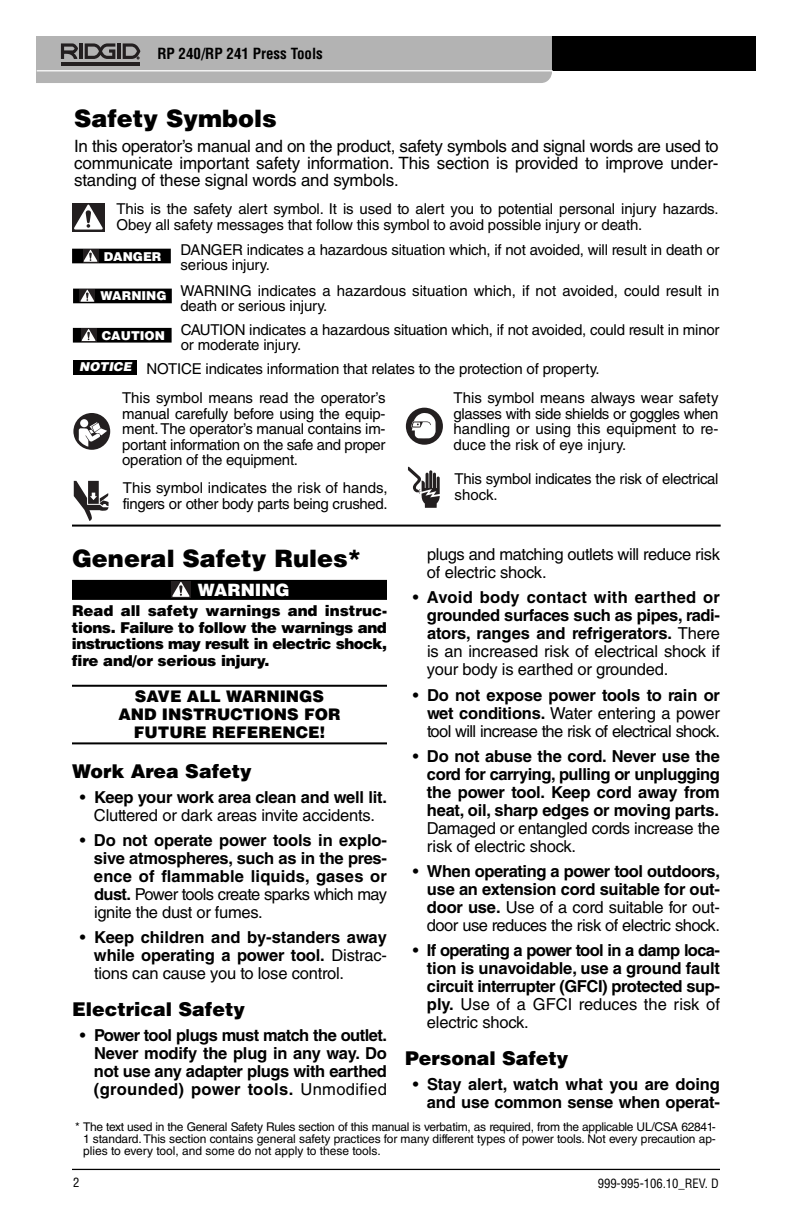
<style>
.page{position:relative;width:792px;height:1224px;background:#fff}
.page>*{position:absolute;margin:0;border:0;box-sizing:border-box;transform-origin:0 0}
.t1{font:900 24px "Helvetica LT Std";color:#000}
.t2{font:900 19px "Helvetica LT Std";color:#000}
.t3{font:17px/17px "Helvetica LT Std";letter-spacing:-.01em;color:#000;text-align:justify}
.t4{font:900 17px "Helvetica LT Std";color:#fff}
.t5{font:700 16.4px/18px "Helvetica LT Std";letter-spacing:-.015em;color:#000;text-align:justify}
.t6{font:16.4px/18px "Helvetica LT Std";letter-spacing:-.02em;color:#000}
.t7{font:900 16px/18px "Helvetica LT Std";color:#000;text-align:center}
.t8{font:15px/15.4px "Helvetica LT Std";letter-spacing:-.01em;color:#000}
.t9{font:900 15px/16.4px "Helvetica LT Std";letter-spacing:-.04em;color:#000;text-align:justify}
.t10{font:700 condensed 15px "Helvetica LT Std";color:#000}
.t11{font:condensed 12.6px "Helvetica LT Std";color:#000}
.t12{font:900 12.2px "Helvetica LT Std";color:#fff}
.t13{font:italic 900 12.2px "Helvetica LT Std";color:#fff}
.t14{font:12px/12px "Helvetica LT Std";color:#000;text-align:justify}
.s1{font-size:16.4px}
.s2{font-weight:400}
.s3{font-weight:700}
</style>
<div class="page">
<div style="left:403px;top:37px;width:353px;height:34px;background:#000"></div>
<svg style="left:74px;top:481px;width:35px;height:40px"></svg>
<hr style="left:72px;top:525px;width:649px;height:2px;background:#000">
<hr style="left:72px;top:1169px;width:648px;height:1px;background:#000">
<svg style="left:36px;top:36px;width:516px;height:47px;background:#adadad"></svg>
<hr style="left:37px;top:70px;width:516px;height:1px;background:#fff">
<div style="left:72px;top:580px;width:315px;height:20px;background:#000"></div>
<hr style="left:72px;top:685px;width:315px;height:2px;background:#000">
<hr style="left:72px;top:742px;width:315px;height:2px;background:#000">
<div style="left:171px;top:582px;width:19px;height:16px;background:#231f20"></div>
<svg style="left:172px;top:582px;width:18px;height:15px"></svg>
<svg style="left:406px;top:408px;width:37px;height:37px"></svg>
<svg style="left:408px;top:467px;width:32px;height:41px"></svg>
<svg style="left:73px;top:413px;width:37px;height:37px"></svg>
<svg style="left:104px;top:203px;width:1px;height:29px"></svg>
<div style="left:72px;top:203px;width:32px;height:29px;background:#231f20"></div>
<svg style="left:74px;top:205px;width:29px;height:25px"></svg>
<div style="left:73px;top:360px;width:64px;height:14px;background:#000"></div>
<div style="left:72px;top:249px;width:99px;height:14px;background:#000"></div>
<svg style="left:83px;top:250px;width:15px;height:12px"></svg>
<div style="left:73px;top:289px;width:99px;height:14px;background:#000"></div>
<div style="left:80px;top:290px;width:15px;height:12px;background:#231f20"></div>
<svg style="left:80px;top:290px;width:14px;height:12px"></svg>
<div style="left:73px;top:328px;width:99px;height:15px;background:#000"></div>
<div style="left:81px;top:329px;width:15px;height:12px;background:#231f20"></div>
<svg style="left:82px;top:329px;width:14px;height:12px"></svg>
<p class="t10" style="left:157px;top:48px;width:167px">RP 240/RP 241 Press Tools</p>
<h1 class="t1" style="left:74px;top:109px;width:204px">Safety Symbols</h1>
<p class="t3" style="left:74px;top:139px;width:646px">In this operator’s manual and on the product, safety symbols and signal words are used to communicate important safety information. This section is provided to improve under&shy;standing of these signal words and symbols<span class="s1">.</span></p>
<p class="t8" style="left:117px;top:203px;width:604px">This is the safety alert symbol. It is used to alert you to potential personal injury hazards.<br>Obey all safety messages that follow this symbol to avoid possible injury or death.</p>
<p class="t8" style="left:181px;top:243px;width:540px">DANGER indicates a hazardous situation which, if not avoided, will result in death or serious injury.</p>
<p class="t8" style="left:180px;top:284px;width:541px">WARNING indicates a hazardous situation which, if not avoided, could result in death or serious injury.</p>
<p class="t8" style="left:181px;top:324px;width:540px">CAUTION indicates a hazardous situation which, if not avoided, could result in minor or moderate injury.</p>
<p class="t8" style="left:122px;top:355px;width:479px;line-height:29.4px;text-indent:24px">NOTICE indicates information that relates to the protection of property.<br>This symbol means read the operator’s</p>
<p class="t8" style="left:122px;top:407px;width:265px;text-align:justify">manual carefully before using the equip&shy;ment.The operator’s manual contains im&shy;portant information on the safe and proper operation of the equipment.</p>
<p class="t12" style="left:104px;top:252px;width:59px">DANGER</p>
<p class="t12" style="left:101px;top:292px;width:68px">WARNING</p>
<p class="t12" style="left:102px;top:331px;width:65px">CAUTION</p>
<p class="t13" style="left:79px;top:362px;width:54px">NOTICE</p>
<p class="t8" style="left:454px;top:392px;width:267px;text-align:justify">This symbol means always wear safety glasses with side shields or goggles when handling or using this equipment to re&shy;duce the risk of eye injury.</p>
<p class="t8" style="left:123px;top:482px;width:266px">This symbol indicates the risk of hands, fingers or other body parts being crushed.</p>
<p class="t8" style="left:455px;top:472px;width:265px;line-height:16px">This symbol indicates the risk of electrical shock.</p>
<p class="t6" style="left:427px;top:547px;width:294px">plugs and matching outlets will reduce risk of electric shock.</p>
<p class="t5" style="left:427px;top:590px;width:295px;text-indent:-14px"><span class="s2">•</span> Avoid body contact with earthed or grounded surfaces such as pipes, radi&shy;ators, ranges and refrigerators. <span class="s2">There is an increased risk of electrical shock if your body is earthed or grounded.</span></p>
<p class="t6" style="left:427px;top:687px;width:295px;text-align:justify;text-indent:-14px">• <span class="s3">Do not expose power tools to rain or wet conditions.</span> Water entering a power tool will increase the risk of electrical shock.</p>
<p class="t5" style="left:427px;top:749px;width:295px;text-indent:-14px"><span class="s2">•</span> Do not abuse the cord. Never use the cord for carrying, pulling or unplugging the power tool. Keep cord away from heat, oil, sharp edges or moving parts.</p>
<p class="t6" style="left:427px;top:821px;width:295px">Damaged or entangled cords increase the risk of electric shock.</p>
<p class="t5" style="left:427px;top:864px;width:295px;text-indent:-14px"><span class="s2">•</span> When operating a power tool outdoors, use an extension cord suitable for out&shy;door use. <span class="s2">Use of a cord suitable for out&shy;door use reduces the risk of electric shock.</span></p>
<p class="t5" style="left:427px;top:943px;width:295px;text-indent:-14px"><span class="s2">•</span> If operating a power tool in a damp loca&shy;tion is unavoidable, use a ground fault circuit interrupter (GFCI) protected sup&shy;ply. <span class="s2">Use of a GFCI reduces the risk of electric shock.</span></p>
<p class="t2" style="left:405px;top:1051px;width:165px">Personal Safety</p>
<p class="t5" style="left:413px;top:1077px;width:309px;text-align:right"><span class="s2">•</span> Stay alert, watch what you are doing and use common sense when operat-</p>
<h1 class="t1" style="left:72px;top:550px;width:291px">General Safety Rules*</h1>
<p class="t4" style="left:198px;top:584px;width:93px">WARNING</p>
<p class="t9" style="left:72px;top:604px;width:317px">Read all safety warnings and instruc&shy;tions. Failure to follow the warnings and instructions may result in electric shock, fire and/or serious injury.</p>
<p class="t7" style="left:118px;top:689px;width:224px">SAVE ALL WARNINGS<br>AND INSTRUCTIONS FOR<br>FUTURE REFERENCE!</p>
<p class="t2" style="left:72px;top:764px;width:181px">Work Area Safety</p>
<p class="t6" style="left:80px;top:790px;width:309px;text-align:center">• <span class="s3">Keep your work area clean and well lit.<br></span>Cluttered or dark areas invite accidents.</p>
<p class="t5" style="left:94px;top:833px;width:295px;text-indent:-14px"><span class="s2">•</span> Do not operate power tools in explo&shy;sive atmospheres, such as in the pres&shy;ence of flammable liquids, gases or dust. <span class="s2">Power tools create sparks which may ignite the dust or fumes.</span></p>
<p class="t5" style="left:94px;top:930px;width:295px;text-indent:-14px"><span class="s2">•</span> Keep children and by-standers away while operating a power tool. <span class="s2">Distrac&shy;tions can cause you to lose control.</span></p>
<p class="t2" style="left:72px;top:1002px;width:175px">Electrical Safety</p>
<p class="t5" style="left:94px;top:1028px;width:295px;text-indent:-14px"><span class="s2">•</span> Power tool plugs must match the outlet.<br>Never modify the plug in any way. Do not use any adapter plugs with earthed (grounded) power tools. <span class="s2">Unmodified</span></p>
<p class="t14" style="left:83px;top:1122px;width:634px;text-indent:-8px">* The text used in the General Safety Rules section of this manual is verbatim, as required, from the applicable UL/CSA 62841- 1 standard. This section contains general safety practices for many different types of power tools. Not every precaution ap&shy;plies to every tool, and some do not apply to these tools.</p>
<p class="t11" style="left:73px;top:1178px;width:8px">2</p>
<p class="t11" style="left:598px;top:1179px;width:122px">999-995-106.10_REV. D</p>
</div>
